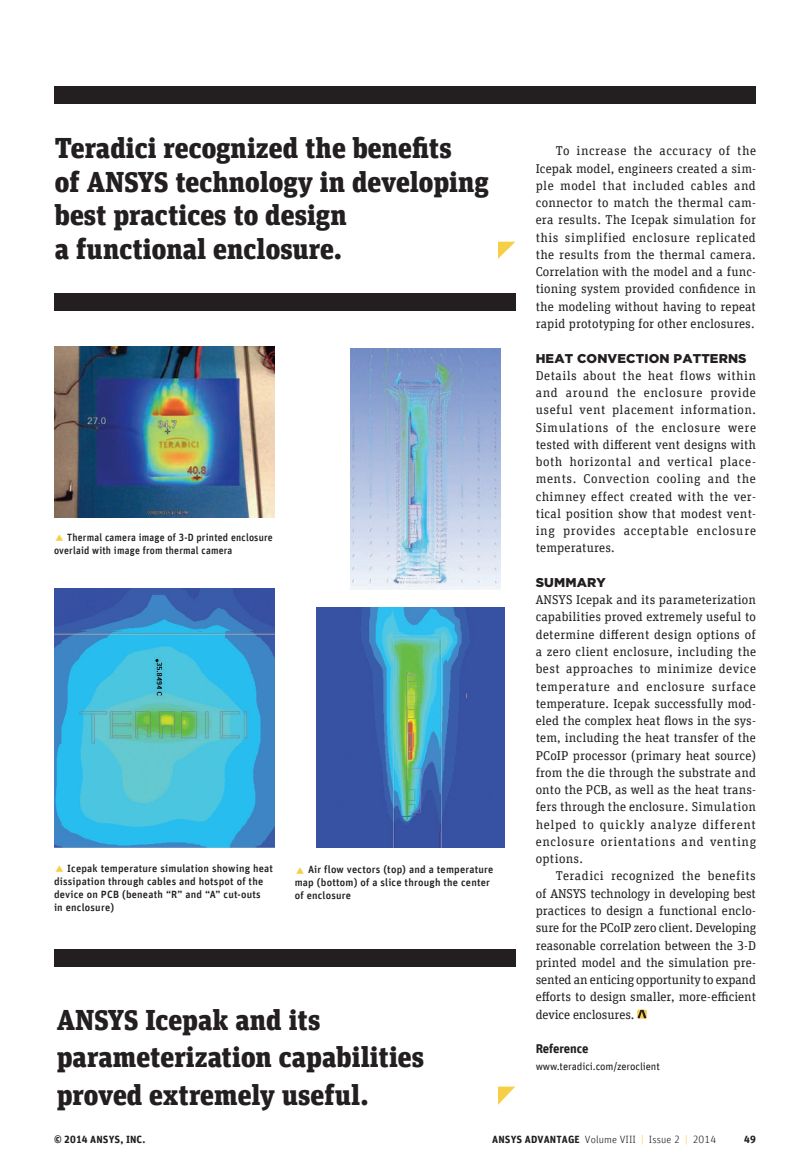
<style>
.page{position:relative;width:810px;height:1170px;background:#fff}
.page>*{position:absolute;margin:0;border:0;box-sizing:border-box;transform-origin:0 0}
.Pull_Quote_1{font:900 28.5px/33.6px "Unit Slab Offc Pro";color:#231f20}
.Body_Copy___Par_1{font:12.75px/17.2px "Unit Slab Offc Pro";letter-spacing:.05em;color:#231f20;text-align:justify}
.Body_Copy{font:12.75px/17.2px "Unit Slab Offc Pro";color:#231f20;text-align:justify}
.Subhead{font:900 12.75px "Gotham";letter-spacing:.01em;color:#231f20}
.Body_Copy-2{font:700 12.75px "Unit Offc Pro";letter-spacing:-.01em;color:#231f20}
.Feature_Caption{font:500 10.5px/12.9px "Unit Offc Pro";letter-spacing:.02em;color:#231f20}
.Feature_Caption-2{font:500 10.5px/12.9px "Unit Offc Pro";letter-spacing:.02em;color:#231f20;scale:.94 1}
.t1{font:300 10.5px "Unit Offc Pro";letter-spacing:.01em;color:#231f20}
.Body_Copy-3{font:10.5px "Unit Offc Pro";letter-spacing:-.01em;color:#231f20}
.t2{font:700 10.5px "Unit Offc Pro";letter-spacing:.01em;color:#231f20}
.s1{font-weight:700}
.s2{color:#f6cf46}
</style>
<div class="page">
<svg style="left:637px;top:1009px;width:10px;height:9px"></svg>
<div style="left:54px;top:293px;width:461px;height:17px;background:#231f20"></div>
<div style="left:54px;top:86px;width:702px;height:18px;background:#231f20"></div>
<svg style="left:498px;top:242px;width:17px;height:17px"></svg>
<img style="left:316px;top:607px;width:188px;height:240px">
<img style="left:54px;top:347px;width:220px;height:170px">
<img style="left:54px;top:588px;width:220px;height:259px">
<img style="left:351px;top:348px;width:149px;height:241px">
<svg style="left:498px;top:1086px;width:17px;height:18px"></svg>
<div style="left:54px;top:949px;width:461px;height:17px;background:#231f20"></div>
<p class="Pull_Quote_1" style="left:55px;top:129px;width:436px">Teradici recognized the benefits<br>of ANSYS technology in developing best practices to design<br>a functional enclosure.</p>
<p class="Feature_Caption-2" style="left:54px;top:530px;width:234px;text-indent:13px">Thermal camera image of 3-D printed enclosure overlaid with image from thermal camera</p>
<p class="Feature_Caption" style="left:54px;top:861px;width:221px;text-indent:13px">Icepak temperature simulation showing heat dissipation through cables and hotspot of the device on PCB (beneath “R” and “A” cut-outs<br>in enclosure)</p>
<p class="Feature_Caption" style="left:295px;top:862px;width:200px;text-indent:13px">Air flow vectors (top) and a temperature map (bottom) of a slice through the center of enclosure</p>
<p class="Pull_Quote_1" style="left:57px;top:998px;width:369px;line-height:37.5px">ANSYS Icepak and its parameterization capabilities proved extremely useful.</p>
<p class="Body_Copy" style="left:536px;top:142px;width:222px;text-indent:20px">To increase the accuracy of the Icepak model, engineers created a sim&shy;ple model that included cables and connector to match the thermal cam&shy;era results. The Icepak simulation for this simplified enclosure replicated the results from the thermal camera.<br>Correlation with the model and a func&shy;tioning system provided confidence in the modeling without having to repeat rapid prototyping for other enclosures.</p>
<p class="Subhead" style="left:536px;top:350px;width:212px">HEAT CONVECTION PATTERNS</p>
<p class="Body_Copy___Par_1" style="left:536px;top:366px;width:222px">Details about the heat flows within and around the enclosure provide useful vent placement information.<br>Simulations of the enclosure were tested with different vent designs with both horizontal and vertical place&shy;ments. Convection cooling and the chimney effect created with the ver&shy;tical position show that modest vent&shy;ing provides acceptable enclosure temperatures.</p>
<p class="Subhead" style="left:536px;top:575px;width:72px">SUMMARY</p>
<p class="Body_Copy___Par_1" style="left:536px;top:590px;width:222px">ANSYS Icepak and its parameterization capabilities proved extremely useful to determine different design options of a zero client enclosure, including the best approaches to minimize device temperature and enclosure surface temperature. Icepak successfully mod&shy;eled the complex heat flows in the sys&shy;tem, including the heat transfer of the PCoIP processor (primary heat source) from the die through the substrate and onto the PCB, as well as the heat trans&shy;fers through the enclosure. Simulation helped to quickly analyze different enclosure orientations and venting options.</p>
<p class="Body_Copy" style="left:536px;top:866px;width:222px;text-indent:20px">Teradici recognized the benefits of ANSYS technology in developing best practices to design a functional enclo&shy;sure for the PCoIP zero client. Developing reasonable correlation between the 3-D printed model and the simulation pre&shy;sented an enticing opportunity to expand efforts to design smaller, more-efficient device enclosures.</p>
<p class="Body_Copy-2" style="left:536px;top:1038px;width:54px">Reference</p>
<p class="Body_Copy-3" style="left:536px;top:1059px;width:126px">www.teradici.com/zeroclient</p>
<p class="t2" style="left:54px;top:1131px;width:93px">© 2014 ANSYS, INC.</p>
<p class="t1" style="left:492px;top:1132px;width:225px"><span class="s1">ANSYS ADVANTAGE</span> Volume VIII <span class="s2">|</span> Issue 2 <span class="s2">|</span> 2014</p>
<p class="t2" style="left:744px;top:1131px;width:13px">49</p>
</div>
